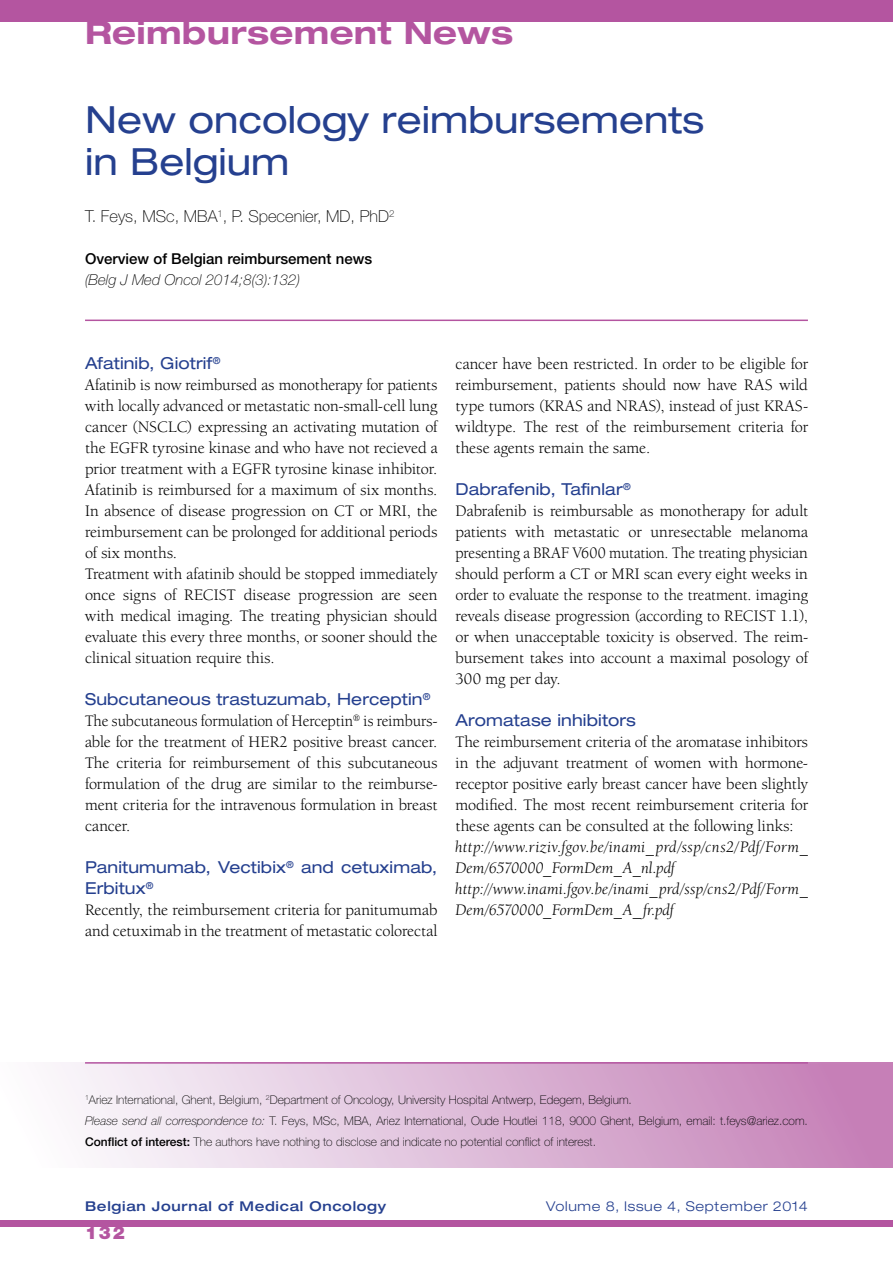
<style>
.page{position:relative;width:893px;height:1263px;background:#fff}
.page>*{position:absolute;margin:0;border:0;box-sizing:border-box;transform-origin:0 0}
.t1{font:expanded 37.5px/42px "Helvetica Neue LT Std";color:#25408f}
.t2{font:700 expanded 31.5px "Helvetica Neue LT Std";letter-spacing:.01em;color:#b455a0}
.t3{font:900 18px "Helvetica Neue LT Std";color:#b455a0}
.t4{font:16.5px/21px "Berkeley Oldstyle IT Cby BT";letter-spacing:.005em;color:#000;text-align:justify}
.t5{font:16.5px/21px "Berkeley Oldstyle IT Cby BT";letter-spacing:.005em;color:#000;text-align:justify;scale:.96 1}
.t6{font:italic 16.5px/21px "Berkeley Oldstyle IT Cby BT";letter-spacing:.02em;color:#000}
.t7{font:expanded 16.5px/21px "Helvetica Neue LT Std";letter-spacing:.005em;color:#25408f}
.t8{font:100 16.5px "Helvetica Neue LT Std";color:#000}
.t9{font:500 15px "Helvetica Neue LT Std";color:#000}
.t10{font:italic 100 15px "Helvetica Neue LT Std";color:#000}
.t11{font:500 expanded 13.5px "Helvetica Neue LT Std";letter-spacing:.05em;color:#25408f}
.t12{font:300 expanded 13.5px "Helvetica Neue LT Std";letter-spacing:.05em;color:#25408f}
.t13{font:100 12px/21px "Helvetica Neue LT Std";color:#000}
.s1{font-style:italic}
.s2{font-weight:500}
</style>
<div class="page">
<div style="left:0;top:1220px;width:893px;height:7px;background:#b455a0"></div>
<div style="left:0;top:0;width:893px;height:21px;background:#b455a0"></div>
<div style="left:0;top:1062px;width:893px;height:105px;background:linear-gradient(to right,#fdffff,#c27bb4)"></div>
<hr style="left:85px;top:1062px;width:723px;height:2px;background:#b455a0">
<hr style="left:85px;top:320px;width:723px;height:1px;background:#b455a0">
<h2 class="t2" style="left:85px;top:13px;width:430px">Reimbursement News</h2>
<h1 class="t1" style="left:85px;top:98px;width:621px">New oncology reimbursements in Belgium</h1>
<p class="t8" style="left:85px;top:207px;width:311px">T. Feys, MSc, MBA<sup>1</sup>, P. Specenier, MD, PhD<sup>2</sup></p>
<p class="t9" style="left:85px;top:250px;width:289px">Overview of Belgian reimbursement news</p>
<p class="t10" style="left:85px;top:271px;width:217px">(Belg J Med Oncol 2014;8(3):132)</p>
<p class="t7" style="left:85px;top:352px;width:137px">Afatinib, Giotrif<sup>®</sup></p>
<p class="t4" style="left:85px;top:374px;width:354px;text-align:left">Afatinib is now reimbursed as monotherapy for patients with locally advanced or metastatic non-small-cell lung cancer (NSCLC) expressing an activating mutation of the EGFR tyrosine kinase and who have not recieved a prior treatment with a EGFR tyrosine kinase inhibitor.<br>Afatinib is reimbursed for a maximum of six months.<br>In absence of disease progression on CT or MRI, the reimbursement can be prolonged for additional periods of six months.<br>Treatment with afatinib should be stopped immediately once signs of RECIST disease progression are seen with medical imaging. The treating physician should evaluate this every three months, or sooner should the clinical situation require this.</p>
<p class="t7" style="left:85px;top:688px;width:347px">Subcutaneous trastuzumab, Herceptin<sup>®</sup></p>
<p class="t5" style="left:85px;top:710px;width:369px">The subcutaneous formulation of Herceptin<sup>®</sup> is reimburs&shy;able for the treatment of HER2 positive breast cancer.<br>The criteria for reimbursement of this subcutaneous formulation of the drug are similar to the reimburse&shy;ment criteria for the intravenous formulation in breast cancer.</p>
<p class="t7" style="left:85px;top:856px;width:354px">Panitumumab, Vectibix<sup>®</sup> and cetuximab,<br>Erbitux<sup>®</sup></p>
<p class="t4" style="left:85px;top:899px;width:354px">Recently, the reimbursement criteria for panitumumab and cetuximab in the treatment of metastatic colorectal</p>
<p class="t4" style="left:455px;top:353px;width:354px">cancer have been restricted. In order to be eligible for reimbursement, patients should now have RAS wild type tumors (KRAS and NRAS), instead of just KRAS&shy;wildtype. The rest of the reimbursement criteria for these agents remain the same.</p>
<p class="t7" style="left:455px;top:478px;width:177px">Dabrafenib, Tafinlar<sup>®</sup></p>
<p class="t4" style="left:455px;top:500px;width:354px">Dabrafenib is reimbursable as monotherapy for adult patients with metastatic or unresectable melanoma presenting a BRAF V600 mutation. The treating physician should perform a CT or MRI scan every eight weeks in order to evaluate the response to the treatment. imaging reveals disease progression (according to RECIST 1.1), or when unacceptable toxicity is observed. The reim&shy;bursement takes into account a maximal posology of 300 mg per day.</p>
<p class="t7" style="left:455px;top:709px;width:182px">Aromatase inhibitors</p>
<p class="t4" style="left:455px;top:731px;width:354px">The reimbursement criteria of the aromatase inhibitors in the adjuvant treatment of women with hormone&shy;receptor positive early breast cancer have been slightly modified. The most recent reimbursement criteria for these agents can be consulted at the following links:</p>
<p class="t6" style="left:455px;top:836px;width:354px">http://www.riziv.fgov.be/inami_prd/ssp/cns2/Pdf/Form_ Dem/6570000_FormDem_A_nl.pdf http://www.inami.fgov.be/inami_prd/ssp/cns2/Pdf/Form_ Dem/6570000_FormDem_A_ fr.pdf</p>
<p class="t13" style="left:85px;top:1089px;width:724px"><sup>1</sup>Ariez International, Ghent, Belgium, <sup>2</sup>Department of Oncology, University Hospital Antwerp, Edegem, Belgium.<br><span class="s1">Please send all correspondence to:</span> T. Feys, MSc, MBA, Ariez International, Oude Houtlei 118, 9000 Ghent, Belgium, email: t.feys@ariez.com.<br><span class="s2">Conflict of interest:</span> The authors have nothing to disclose and indicate no potential conflict of interest.</p>
<p class="t11" style="left:85px;top:1198px;width:303px">Belgian Journal of Medical Oncology</p>
<p class="t12" style="left:546px;top:1198px;width:263px">Volume 8, Issue 4, September 2014</p>
<p class="t3" style="left:85px;top:1222px;width:41px">132</p>
</div>
